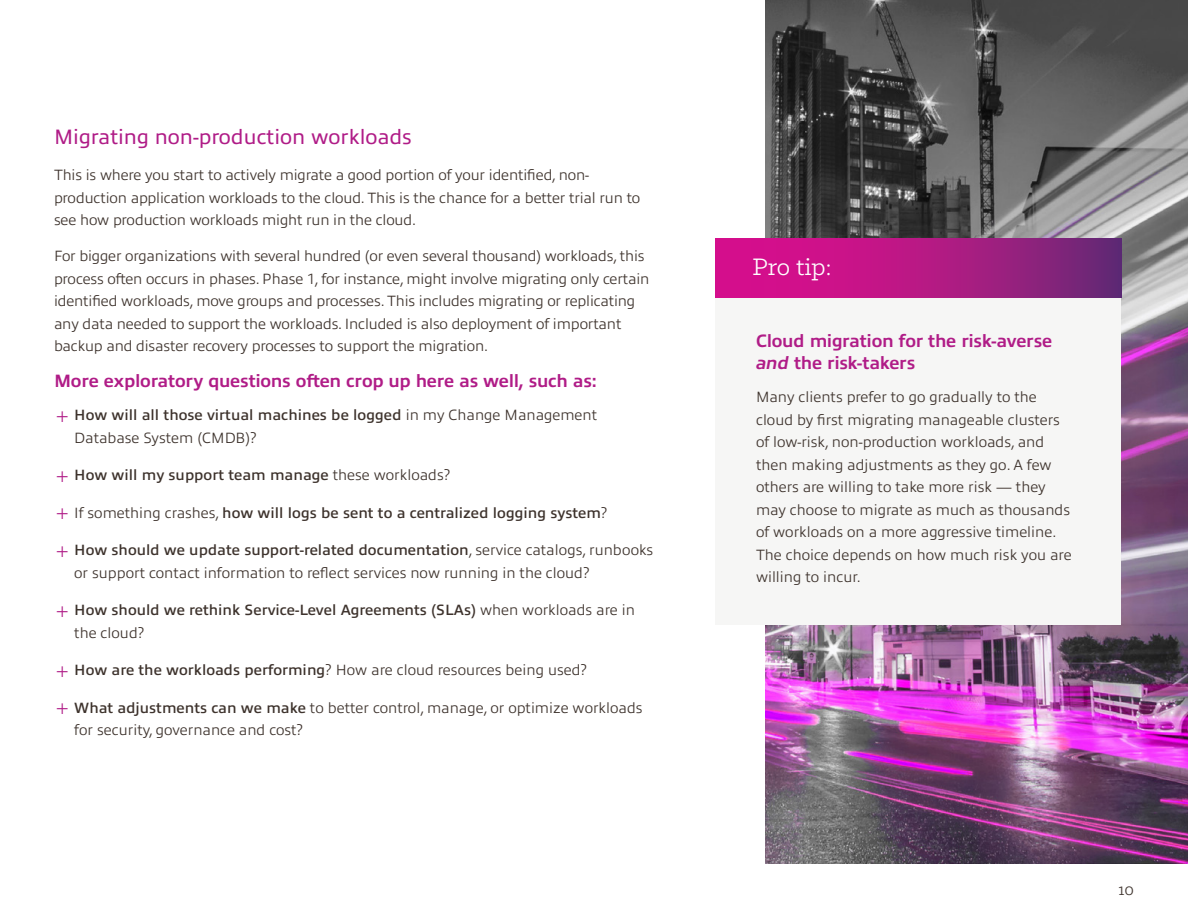
<style>
.page{position:relative;width:1188px;height:918px;background:#fff}
.page>*{position:absolute;margin:0;border:0;box-sizing:border-box;transform-origin:0 0}
.t1{font:27px "Klinic Slab";color:#fff}
.t2{font:21px "Allumi Pro";color:#b01c87}
.t3{font:700 18px/22.5px "Allumi Pro";letter-spacing:-.015em;color:#b01c87}
.t4{font:18px "Klinic Slab";color:#3e332d}
.Body{font:300 15px/22.5px "Allumi Pro";letter-spacing:-.01em;color:#3e332d}
.t5{font:600 15px/22.5px "Allumi Pro";color:#3e332d}
.s1{font-weight:200;font-size:19.5px;color:#b01c87}
.s2{font-weight:600}
.s3{font-weight:300}
.s4{font-style:italic}
</style>
<div class="page">
<img style="left:766px;top:0;width:422px;height:864px">
<div style="left:716px;top:298px;width:405px;height:327px;background:#f6f6f5"></div>
<svg style="left:716px;top:239px;width:405px;height:59px;background:#ae1983"></svg>
<h2 class="t2" style="left:54px;top:122px;width:359px">Migrating non-production workloads</h2>
<p class="Body" style="left:54px;top:163px;width:588px">This is where you start to actively migrate a good portion of your identified, non&shy;production application workloads to the cloud. This is the chance for a better trial run to see how production workloads might run in the cloud.</p>
<p class="Body" style="left:54px;top:244px;width:597px">For bigger organizations with several hundred (or even several thousand) workloads, this process often occurs in phases. Phase 1, for instance, might involve migrating only certain identified workloads, move groups and processes. This includes migrating or replicating any data needed to support the workloads. Included is also deployment of important backup and disaster recovery processes to support the migration.</p>
<h3 class="t3" style="left:54px;top:368px;width:544px">More exploratory questions often crop up here as well, such as:</h3>
<p class="Body" style="left:74px;top:403px;width:524px;text-indent:-20px"><span class="s1">͓</span> <span class="s2">How will all those virtual machines be logged</span> in my Change Management<br>Database System (CMDB)?</p>
<p class="t5" style="left:54px;top:463px;width:398px"><span class="s1">͓</span> How will my support team manage <span class="s3">these workloads?</span></p>
<p class="t5" style="left:54px;top:500px;width:555px"><span class="s1">͓</span> <span class="s3">If something crashes,</span> how will logs be sent to a centralized logging system<span class="s3">?</span></p>
<p class="Body" style="left:74px;top:538px;width:581px;text-indent:-20px"><span class="s1">͓</span> <span class="s2">How should we update support-related documentation</span>, service catalogs, runbooks or support contact information to reflect services now running in the cloud?</p>
<p class="t5" style="left:74px;top:598px;width:562px;text-indent:-20px"><span class="s1">͓</span> How should we rethink Service-Level Agreements (SLAs) <span class="s3">when workloads are in the cloud?</span></p>
<p class="Body" style="left:54px;top:658px;width:535px"><span class="s1">͓</span> <span class="s2">How are the workloads performing</span>? How are cloud resources being used?</p>
<p class="Body" style="left:74px;top:695px;width:570px;text-indent:-20px"><span class="s1">͓</span> <span class="s2">What adjustments can we make</span> to better control, manage, or optimize workloads for security, governance and cost?</p>
<h1 class="t1" style="left:752px;top:250px;width:80px">Pro tip:</h1>
<h3 class="t3" style="left:756px;top:328px;width:298px">Cloud migration for the risk-averse <span class="s4">and</span> the risk-takers</h3>
<p class="Body" style="left:756px;top:384px;width:317px">Many clients prefer to go gradually to the cloud by first migrating manageable clusters of low-risk, non-production workloads, and then making adjustments as they go. A few others are willing to take more risk — they may choose to migrate as much as thousands of workloads on a more aggressive timeline.<br>The choice depends on how much risk you are willing to incur.</p>
<p class="t4" style="left:1119px;top:878px;width:17px">10</p>
</div>
